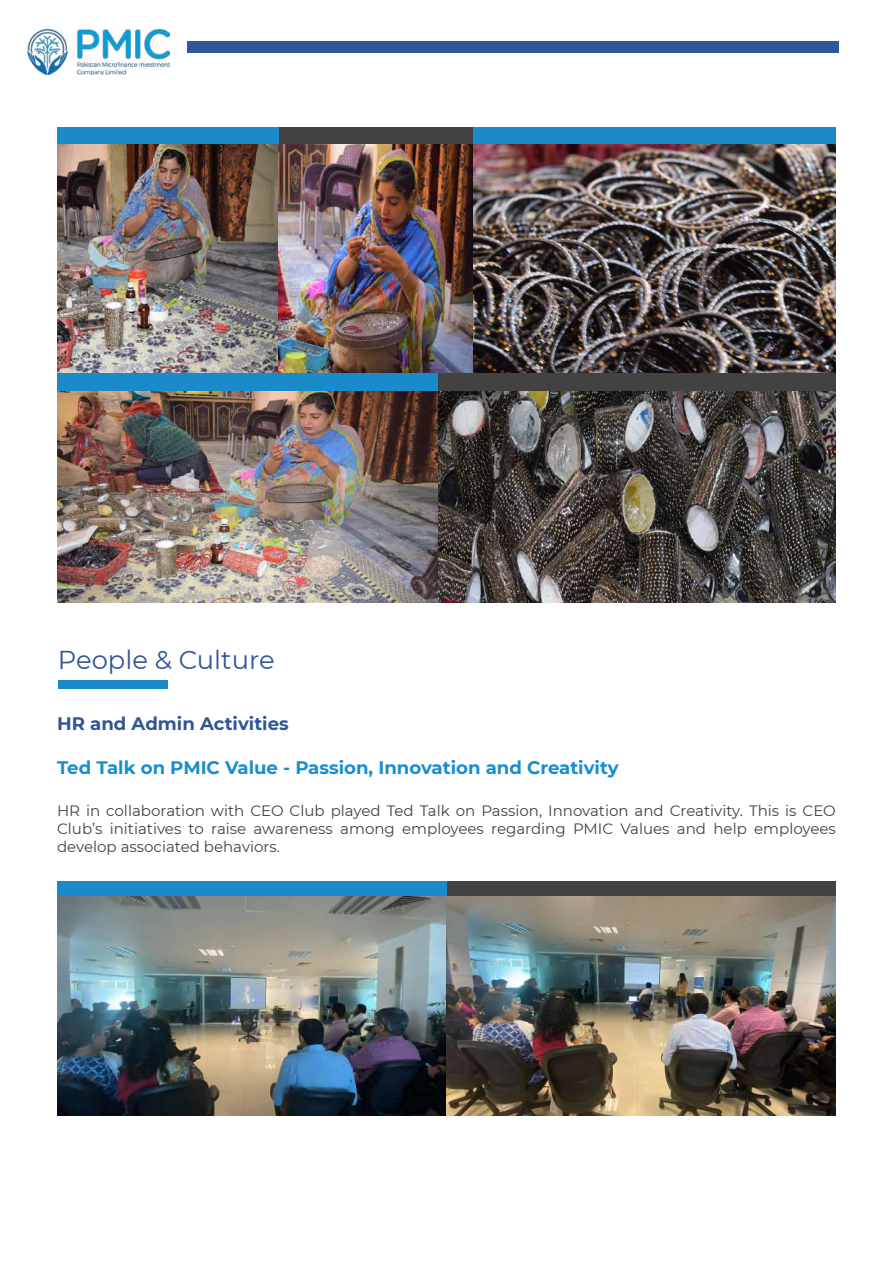
<style>
.page{position:relative;width:893px;height:1263px;background:#fff}
.page>*{position:absolute;margin:0;border:0;box-sizing:border-box;transform-origin:0 0}
.t1{font:25.8px "Montserrat";color:#2e5698}
.t2{font:700 18.15px "Montserrat";color:#188ece}
.t3{font:700 18.15px "Montserrat";color:#2e5698}
.t4{font:15px/18px "Montserrat";color:#434243;text-align:justify}
</style>
<div class="page">
<div style="left:187px;top:41px;width:651px;height:11px;background:#2e5698"></div>
<img style="left:28px;top:30px;width:141px;height:45px">
<div style="left:57px;top:127px;width:222px;height:18px;background:#1b8aca"></div>
<div style="left:279px;top:127px;width:194px;height:18px;background:#434243"></div>
<div style="left:473px;top:127px;width:363px;height:18px;background:#1b8aca"></div>
<img style="left:57px;top:145px;width:779px;height:228px">
<div style="left:57px;top:373px;width:382px;height:19px;background:#1b8aca"></div>
<div style="left:439px;top:373px;width:397px;height:19px;background:#434243"></div>
<img style="left:57px;top:392px;width:779px;height:210px">
<div style="left:58px;top:680px;width:110px;height:8px;background:#1b8aca"></div>
<div style="left:57px;top:881px;width:389px;height:15px;background:#1b8aca"></div>
<div style="left:447px;top:881px;width:389px;height:15px;background:#434243"></div>
<img style="left:57px;top:896px;width:779px;height:219px">
<h1 class="t1" style="left:58px;top:642px;width:218px">People &amp; Culture</h1>
<p class="t3" style="left:57px;top:710px;width:233px">HR and Admin Activities</p>
<p class="t2" style="left:57px;top:755px;width:563px">Ted Talk on PMIC Value - Passion, Innovation and Creativity</p>
<p class="t4" style="left:57px;top:801px;width:780px">HR in collaboration with CEO Club played Ted Talk on Passion, Innovation and Creativity. This is CEO Club’s initiatives to raise awareness among employees regarding PMIC Values and help employees develop associated behaviors.</p>
</div>
